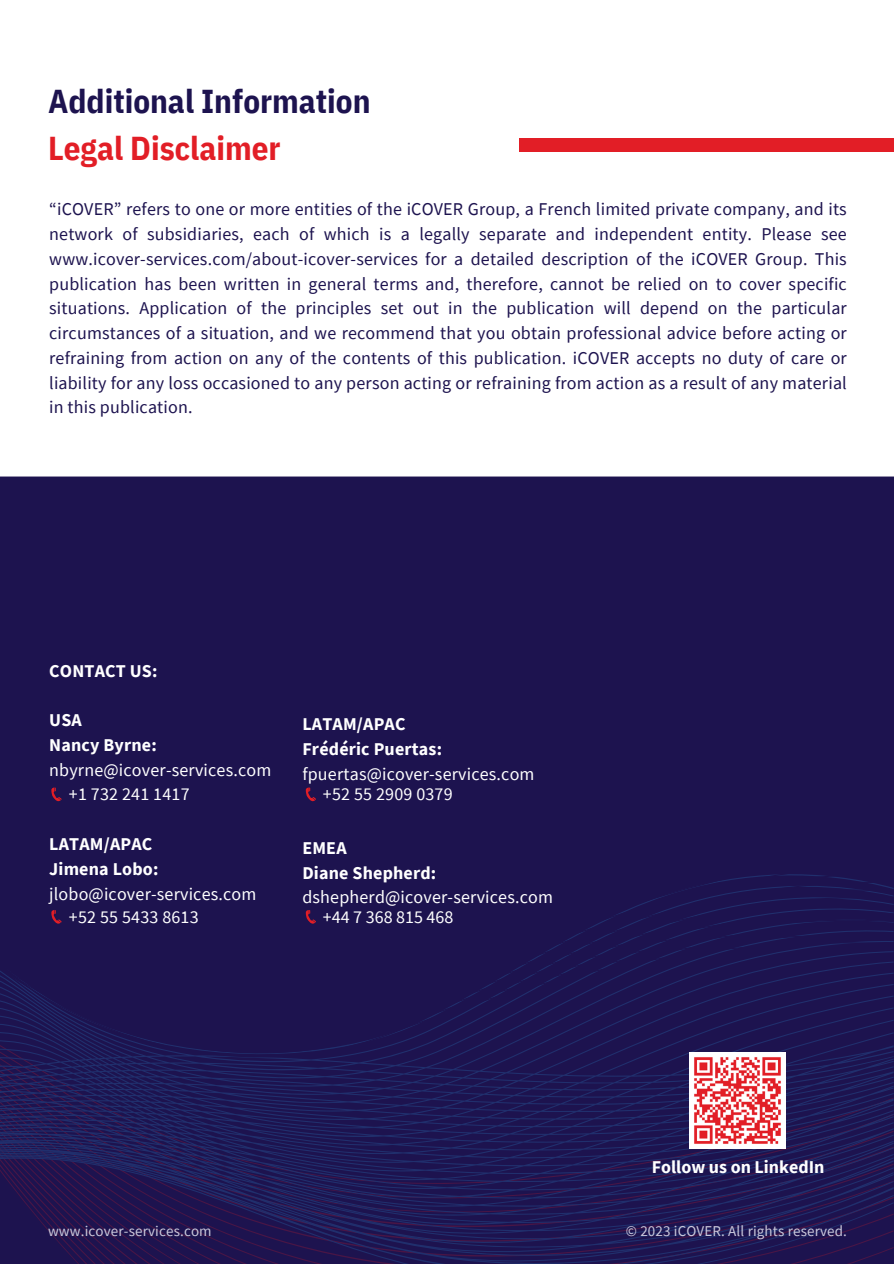
<style>
.page{position:relative;width:894px;height:1264px;background:#fff}
.page>*{position:absolute;margin:0;border:0;box-sizing:border-box;transform-origin:0 0}
.t1{font:700 33px "IBM Plex Sans Cond";color:#1d134f}
.t2{font:700 33px "IBM Plex Sans Cond";color:#e21e26}
.t3{font:18px/24.8px "Source Sans Pro";letter-spacing:.01em;color:#1d134f;text-align:justify}
.t4{font:18px "Source Sans Pro";letter-spacing:.01em;color:#fff}
.t5{font:700 18px "Source Sans Pro";letter-spacing:.01em;color:#fff}
.t6{font:15px "Source Sans Pro";letter-spacing:.01em;color:#cbc9dc}
</style>
<div class="page">
<div style="left:0;top:476px;width:893px;height:267px;background:#1d134f"></div>
<svg style="left:0;top:1190px;width:893px;height:73px;background:#201752"></svg>
<svg style="left:0;top:743px;width:893px;height:447px;background:#1d1551"></svg>
<svg style="left:51px;top:909px;width:10px;height:15px"></svg>
<svg style="left:51px;top:787px;width:10px;height:14px"></svg>
<svg style="left:306px;top:787px;width:10px;height:14px"></svg>
<svg style="left:306px;top:909px;width:10px;height:15px"></svg>
<div style="left:519px;top:138px;width:374px;height:14px;background:#e21e26"></div>
<img style="left:689px;top:1052px;width:96px;height:96px">
<p class="t1" style="left:48px;top:80px;width:324px">Additional Information</p>
<p class="t2" style="left:48px;top:126px;width:234px">Legal Disclaimer</p>
<p class="t3" style="left:49px;top:196px;width:798px">“iCOVER” refers to one or more entities of the iCOVER Group, a French limited private company, and its network of subsidiaries, each of which is a legally separate and independent entity. Please see www.icover-services.com/about-icover-services for a detailed description of the iCOVER Group. This publication has been written in general terms and, therefore, cannot be relied on to cover specific situations. Application of the principles set out in the publication will depend on the particular circumstances of a situation, and we recommend that you obtain professional advice before acting or refraining from action on any of the contents of this publication. iCOVER accepts no duty of care or liability for any loss occasioned to any person acting or refraining from action as a result of any material in this publication.</p>
<p class="t5" style="left:49px;top:659px;width:110px">CONTACT US:</p>
<p class="t5" style="left:49px;top:708px;width:34px">USA</p>
<p class="t5" style="left:49px;top:733px;width:109px">Nancy Byrne:</p>
<p class="t4" style="left:49px;top:758px;width:223px">nbyrne@icover-services.com</p>
<p class="t5" style="left:302px;top:712px;width:105px">LATAM/APAC</p>
<p class="t5" style="left:302px;top:737px;width:141px">Frédéric Puertas:</p>
<p class="t4" style="left:302px;top:761px;width:233px">fpuertas@icover-services.com</p>
<p class="t4" style="left:69px;top:782px;width:122px">+1 732 241 1417</p>
<p class="t4" style="left:323px;top:782px;width:131px">+52 55 2909 0379</p>
<p class="t5" style="left:49px;top:832px;width:105px">LATAM/APAC</p>
<p class="t5" style="left:49px;top:857px;width:111px">Jimena Lobo:</p>
<p class="t4" style="left:49px;top:882px;width:209px">jlobo@icover-services.com</p>
<p class="t5" style="left:302px;top:836px;width:46px">EMEA</p>
<p class="t5" style="left:302px;top:860px;width:135px">Diane Shepherd:</p>
<p class="t4" style="left:302px;top:885px;width:252px">dshepherd@icover-services.com</p>
<p class="t4" style="left:69px;top:904px;width:131px">+52 55 5433 8613</p>
<p class="t4" style="left:323px;top:904px;width:132px">+44 7 368 815 468</p>
<p class="t5" style="left:651px;top:1155px;width:174px">Follow us on LinkedIn</p>
<p class="t6" style="left:48px;top:1221px;width:165px">www.icover-services.com</p>
<p class="t6" style="left:625px;top:1221px;width:222px">© 2023 iCOVER. All rights reserved.</p>
</div>
